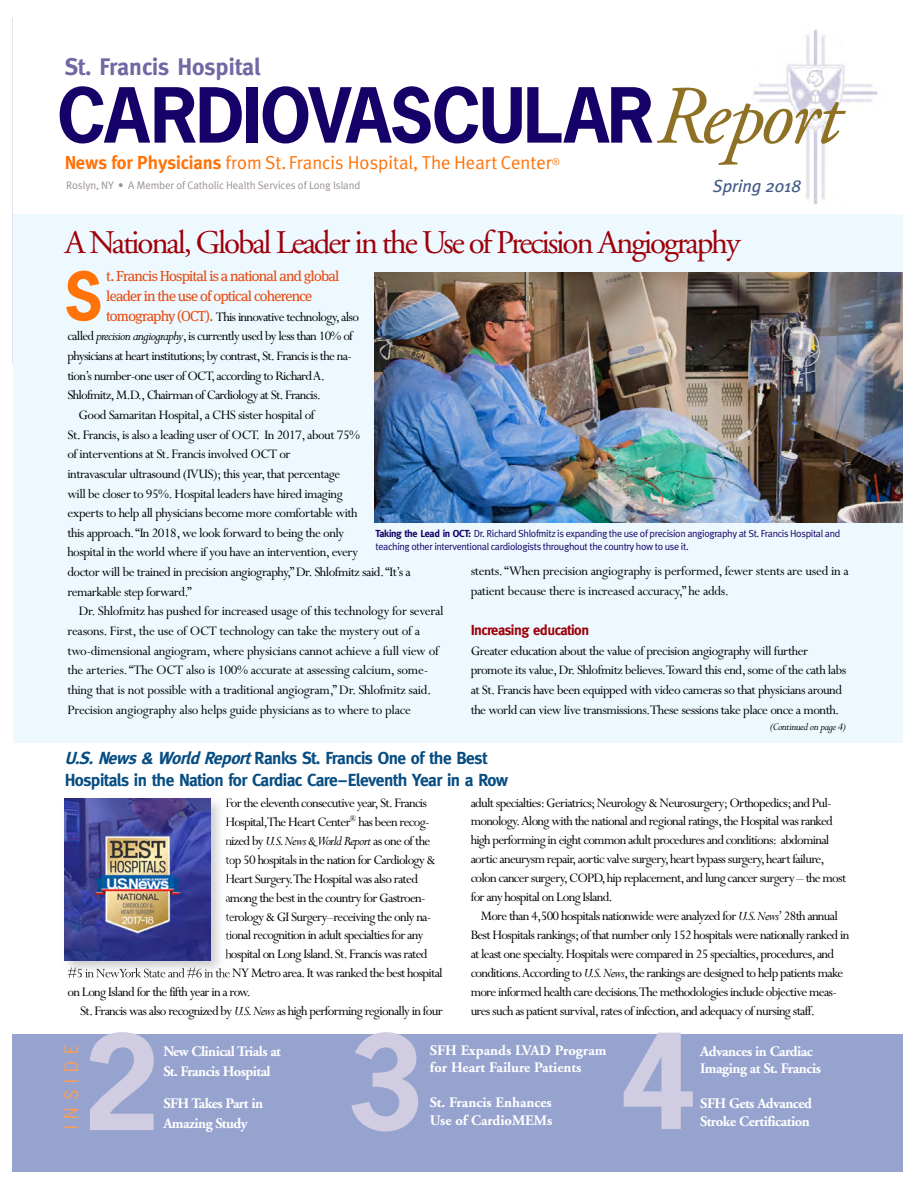
<style>
.page{position:relative;width:918px;height:1188px;background:#fff}
.page>*{position:absolute;margin:0;border:0;box-sizing:border-box;transform-origin:0 0}
.t1{font:700 123.9px "News Gothic";color:#d0cce1}
.t2{font:700 71.25px "News Gothic";letter-spacing:-.025em;color:#150168}
.t3{font:700 63.15px "News Gothic";color:#ff7308}
.t4{font:33px "Adobe Garamond";letter-spacing:-.065em;color:#9e000a}
.t5{font:700 24px "Meta";color:#7367a4}
.t6{font:18.75px "Meta Plus Normal";color:#ff7308}
.t7{font:700 17.4px/21.8px "Meta";letter-spacing:-.03em;color:#074d82}
.t8{font:italic 17.4px "Meta Plus";color:#415985}
.t9{font:17.4px "News Gothic";letter-spacing:.4em;color:#ff9d52}
.t10{font:14.55px/18.9px "Perpetua";letter-spacing:-.05em;color:#000}
.t11{font:14.55px/19.6px "Perpetua";letter-spacing:-.02em;color:#000}
.t12{font:700 14.55px/20.4px "Adobe Garamond";letter-spacing:-.03em;color:#fff}
.t13{font:700 14.55px/17.4px "Adobe Garamond";color:#fff}
.t14{font:14.55px/19.6px "Meta Serif Lf";letter-spacing:-.05em;color:#e8470c}
.t15{font:italic 14.55px "Perpetua";letter-spacing:-.05em;color:#000}
.t16{font:700 14.55px "Meta";letter-spacing:-.035em;color:#9e000a}
.t17{font:italic 11.7px "Perpetua";letter-spacing:-.035em;color:#000}
.t18{font:10.95px "Meta Plus Normal";letter-spacing:-.01em;color:#9a928e}
.t19{font:10.2px/12.1px "Meta Plus Normal";letter-spacing:-.035em;color:#150168}
.s1{font-family:"Adobe Garamond";font-weight:400;font-style:italic;font-size:82.95px;color:#8f7125}
.s2{font-family:"Meta";font-weight:700}
.s3{font-family:"Meta Serif Lf";color:#e8470c}
.s4{font-style:italic}
.s5{font-style:normal}
</style>
<div class="page">
<div style="left:13px;top:214px;width:890px;height:529px;background:#edf9fe"></div>
<img style="left:753px;top:29px;width:125px;height:176px">
<hr style="left:12px;top:19px;width:1px;height:344px;background:#e5e4ee">
<div style="left:12px;top:1034px;width:891px;height:137px;background:#97a3cf"></div>
<img style="left:375px;top:272px;width:528px;height:250px">
<img style="left:64px;top:798px;width:162px;height:170px">
<svg style="left:226px;top:798px;width:4px;height:9px"></svg>
<svg style="left:226px;top:817px;width:4px;height:9px"></svg>
<svg style="left:226px;top:839px;width:4px;height:6px"></svg>
<svg style="left:226px;top:857px;width:4px;height:7px"></svg>
<svg style="left:226px;top:874px;width:4px;height:9px"></svg>
<img style="left:226px;top:896px;width:4px;height:6px">
<img style="left:226px;top:913px;width:4px;height:8px">
<img style="left:226px;top:932px;width:4px;height:8px">
<svg style="left:225px;top:949px;width:5px;height:13px"></svg>
<img style="left:68px;top:968px;width:162px;height:10px">
<img style="left:65px;top:799px;width:146px;height:161px">
<h3 class="t5" style="left:65px;top:56px;width:197px">St. Francis Hospital</h3>
<h2 class="t2" style="left:57px;top:87px;width:781px">CARDIOVASCULAR<span class="s1">Report</span></h2>
<p class="t6" style="left:65px;top:154px;width:496px"><span class="s2">News for Physicians</span> from St. Francis Hospital, The Heart Center<sup>®</sup></p>
<p class="t18" style="left:66px;top:180px;width:296px">Roslyn, NY • A Member of Catholic Health Services of Long Island</p>
<p class="t8" style="left:713px;top:178px;width:90px">Spring 2018</p>
<h3 class="t4" style="left:65px;top:230px;width:677px">A National, Global Leader in the Use of Precision Angiography</h3>
<h3 class="t3" style="left:64px;top:271px;width:40px">S</h3>
<p class="t14" style="left:106px;top:267px;width:235px">t. Francis Hospital is a national and global leader in the use of optical coherence</p>
<p class="t10" style="left:106px;top:309px;width:254px"><span class="s3">tomography (OCT).</span> This innovative technology, also</p>
<p class="t10" style="left:67px;top:329px;width:287px">called <span class="s4">precision angiography</span>, is currently used by less than 10% of</p>
<p class="t10" style="left:67px;top:348px;width:286px">physicians at heart institutions; by contrast, St. Francis is the na-</p>
<p class="t10" style="left:67px;top:368px;width:259px">tion’s number-one user of OCT, according to Richard A.</p>
<p class="t10" style="left:67px;top:387px;width:255px">Shlofmitz, M.D., Chairman of Cardiology at St. Francis.</p>
<p class="t10" style="left:79px;top:407px;width:238px">Good Samaritan Hospital, a CHS sister hospital of</p>
<p class="t10" style="left:67px;top:427px;width:294px">St. Francis, is also a leading user of OCT. In 2017, about 75%</p>
<p class="t10" style="left:67px;top:446px;width:225px">of interventions at St. Francis involved OCT or</p>
<p class="t10" style="left:67px;top:466px;width:274px">intravascular ultrasound (IVUS); this year, that percentage</p>
<p class="t10" style="left:67px;top:486px;width:277px">will be closer to 95%. Hospital leaders have hired imaging</p>
<p class="t10" style="left:67px;top:505px;width:292px">experts to help all physicians become more comfortable with</p>
<p class="t10" style="left:67px;top:525px;width:278px">this approach. “In 2018, we look forward to being the only</p>
<p class="t10" style="left:67px;top:545px;width:292px">hospital in the world where if you have an intervention, every</p>
<p class="t10" style="left:67px;top:564px;width:345px">doctor will be trained in precision angiography,” Dr. Shlofmitz said. “It’s a</p>
<p class="t10" style="left:67px;top:584px;width:126px">remarkable step forward.”</p>
<p class="t11" style="left:79px;top:603px;width:366px">Dr. Shlofmitz has pushed for increased usage of this technology for several</p>
<p class="t11" style="left:67px;top:623px;width:354px">reasons. First, the use of OCT technology can take the mystery out of a</p>
<p class="t11" style="left:67px;top:642px;width:373px">two-dimensional angiogram, where physicians cannot achieve a full view of</p>
<p class="t11" style="left:67px;top:662px;width:362px">the arteries. “The OCT also is 100% accurate at assessing calcium, some-</p>
<p class="t11" style="left:67px;top:682px;width:365px">thing that is not possible with a traditional angiogram,” Dr. Shlofmitz said.</p>
<p class="t11" style="left:67px;top:701px;width:345px">Precision angiography also helps guide physicians as to where to place</p>
<p class="t19" style="left:376px;top:528px;width:466px"><span class="s2">Taking the Lead in OCT:</span> Dr. Richard Shlofmitz is expanding the use of precision angiography at St. Francis Hospital and teaching other interventional cardiologists throughout the country how to use it.</p>
<p class="t11" style="left:471px;top:563px;width:380px">stents. “When precision angiography is performed, fewer stents are used in a patient because there is increased accuracy,” he adds.</p>
<p class="t16" style="left:471px;top:624px;width:120px">Increasing education</p>
<p class="t10" style="left:471px;top:643px;width:377px;line-height:19.6px">Greater education about the value of precision angiography will further promote its value, Dr. Shlofmitz believes. Toward this end, some of the cath labs at St. Francis have been equipped with video cameras so that physicians around the world can view live transmissions. These sessions take place once a month.</p>
<p class="t17" style="left:770px;top:719px;width:77px">(Continued on page 4)</p>
<p class="t7" style="left:65px;top:748px;width:445px"><span class="s4">U.S.News&amp; World Report</span> Ranks St. Francis One of the Best<br>Hospitals in the Nation for Cardiac Care–Eleventh Year in a Row</p>
<p class="t10" style="left:471px;top:795px;width:377px">adult specialties: Geriatrics; Neurology &amp; Neurosurgery; Orthopedics; and Pul&shy;monology. Along with the national and regional ratings, the Hospital was ranked high performing in eight common adult procedures and conditions: abdominal aortic aneurysm repair, aortic valve surgery, heart bypass surgery, heart failure, colon cancer surgery, COPD, hip replacement, and lung cancer surgery – the most for any hospital on Long Island.</p>
<p class="t10" style="left:471px;top:908px;width:380px;text-indent:10px">More than 4,500 hospitals nationwide were analyzed for <span class="s4">U.S.News</span>’ 28th annual Best Hospitals rankings; of that number only 152 hospitals were nationally ranked in at least one specialty. Hospitals were compared in 25 specialties, procedures, and conditions. According to <span class="s4">U.S.News</span>, the rankings are designed to help patients make more informed health care decisions. The methodologies include objective meas&shy;ures such as patient survival, rates of infection, and adequacy of nursing staff.</p>
<p class="t10" style="left:225px;top:795px;width:203px">For the eleventh consecutive year, St. Francis</p>
<p class="t10" style="left:225px;top:814px;width:206px">Hospital, The Heart Center<sup>®</sup> has been recog-</p>
<p class="t15" style="left:225px;top:831px;width:206px"><span class="s5">nized by</span> U.S.News &amp; World Report <span class="s5">as one of the</span></p>
<p class="t10" style="left:225px;top:852px;width:212px">top 50 hospitals in the nation for Cardiology &amp;</p>
<p class="t10" style="left:225px;top:871px;width:194px">Heart Surgery. The Hospital was also rated</p>
<p class="t10" style="left:225px;top:890px;width:202px">among the best in the country for Gastroen-</p>
<p class="t10" style="left:225px;top:909px;width:208px">terology &amp; GI Surgery–receiving the only na-</p>
<p class="t10" style="left:225px;top:928px;width:200px">tional recognition in adult specialties for any</p>
<p class="t10" style="left:225px;top:946px;width:204px">hospital on Long Island. St. Francis was rated</p>
<p class="t10" style="left:67px;top:965px;width:377px">#5 in New York State and #6 in the NY Metro area. It was ranked the best hospital</p>
<p class="t10" style="left:67px;top:984px;width:185px">on Long Island for the fifth year in a row.</p>
<p class="t10" style="left:80px;top:1003px;width:364px">St. Francis was also recognized by <span class="s4">U.S.News</span> as high performing regionally in four</p>
<p class="t9" style="left:65px;top:1129px;width:86px;rotate:-90deg">INSIDE</p>
<h1 class="t1" style="left:83px;top:1034px;width:79px">2</h1>
<h1 class="t1" style="left:346px;top:1034px;width:79px">3</h1>
<h1 class="t1" style="left:620px;top:1033px;width:79px">4</h1>
<p class="t13" style="left:430px;top:1043px;width:178px">SFH Expands LVAD Program for Heart Failure Patients</p>
<p class="t13" style="left:430px;top:1095px;width:124px">St. Francis Enhances<br>Use of CardioMEMs</p>
<p class="t12" style="left:163px;top:1042px;width:119px">New Clinical Trials at<br>St. Francis Hospital</p>
<p class="t12" style="left:163px;top:1094px;width:101px">SFH Takes Part in<br>Amazing Study</p>
<p class="t12" style="left:700px;top:1044px;width:122px;line-height:17.4px">Advances in Cardiac<br>Imaging at St. Francis</p>
<p class="t12" style="left:700px;top:1095px;width:113px">SFH Gets Advanced</p>
<p class="t12" style="left:700px;top:1112px;width:111px">Stroke Certification</p>
</div>
